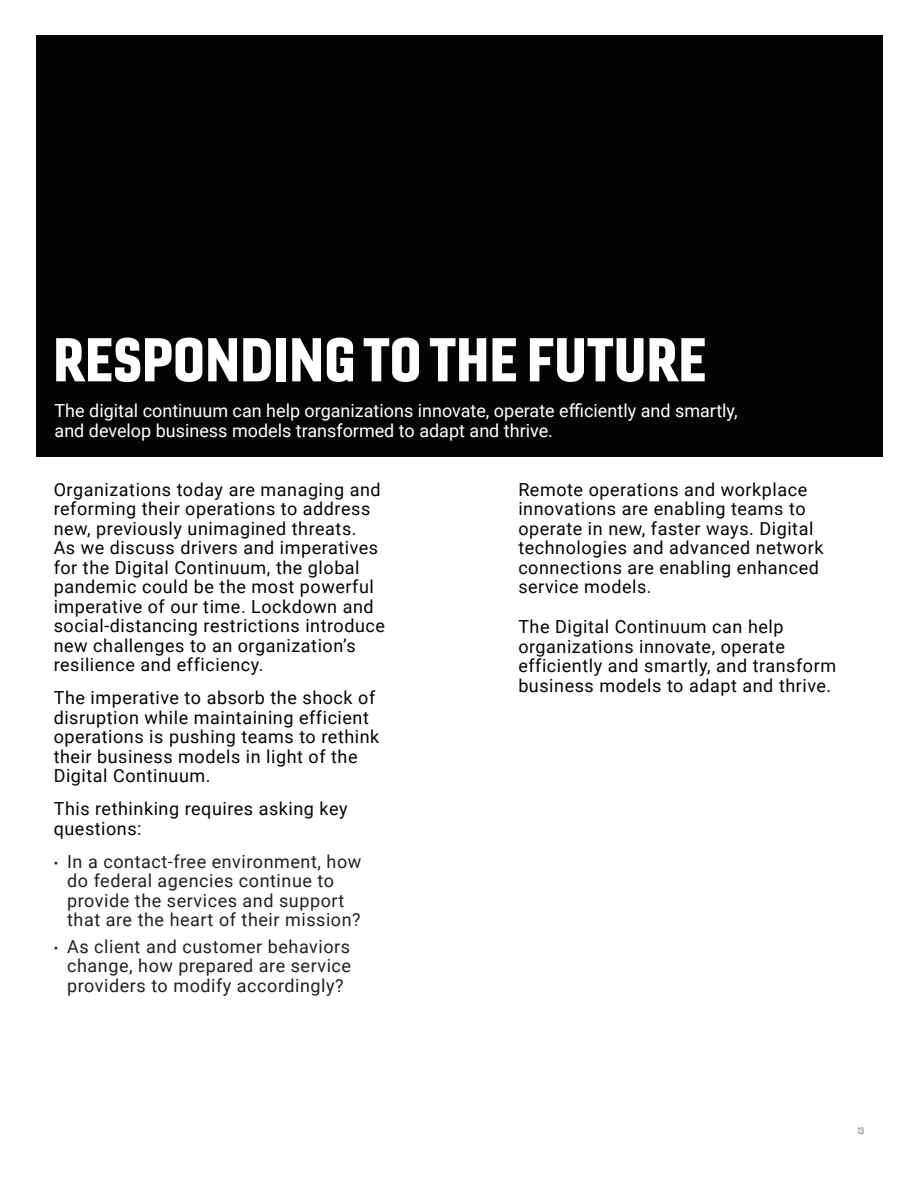
<style>
.page{position:relative;width:918px;height:1188px;background:#fff}
.page>*{position:absolute;margin:0;border:0;box-sizing:border-box;transform-origin:0 0}
.Cover_headline_40pt{font:60px "Gineso Con Bla";color:#fff}
.Body_Copy_12pt{font:18px/19.5px "Roboto";letter-spacing:.03em;color:#040503}
.t1{font:18px/19.5px "Roboto";letter-spacing:.03em;color:#231f20}
.Call_out_paragraph_-_left{font:18px/19.5px "Roboto";color:#fff}
.Page____Footer{font:9px "Gineso Con Boo";color:#54565b}
.s1{font-size:13.5px}
</style>
<div class="page">
<div style="left:36px;top:35px;width:847px;height:422px;background:#040503"></div>
<p class="Cover_headline_40pt" style="left:53px;top:320px;width:655px">RESPONDING TO THE FUTURE</p>
<p class="Call_out_paragraph_-_left" style="left:55px;top:400px;width:685px">The digital continuum can help organizations innovate, operate efficiently and smartly, and develop business models transformed to adapt and thrive.</p>
<p class="Body_Copy_12pt" style="left:54px;top:479px;width:333px">Organizations today are managing and reforming their operations to address new, previously unimagined threats.<br>As we discuss drivers and imperatives for the Digital Continuum, the global pandemic could be the most powerful imperative of our time. Lockdown and social-distancing restrictions introduce new challenges to an organization’s resilience and efficiency.</p>
<p class="Body_Copy_12pt" style="left:54px;top:688px;width:327px">The imperative to absorb the shock of disruption while maintaining efficient operations is pushing teams to rethink their business models in light of the Digital Continuum.</p>
<p class="Body_Copy_12pt" style="left:54px;top:799px;width:295px">This rethinking requires asking key questions:</p>
<p class="t1" style="left:67px;top:851px;width:296px;text-indent:-14px"><span class="s1">•</span> In a contact-free environment, how do federal agencies continue to provide the services and support that are the heart of their mission?</p>
<p class="t1" style="left:67px;top:936px;width:285px;text-align:justify;text-indent:-14px"><span class="s1">•</span> As client and customer behaviors change, how prepared are service providers to modify accordingly?</p>
<p class="Body_Copy_12pt" style="left:518px;top:479px;width:307px">Remote operations and workplace innovations are enabling teams to operate in new, faster ways. Digital technologies and advanced network connections are enabling enhanced service models.</p>
<p class="Body_Copy_12pt" style="left:518px;top:616px;width:319px">The Digital Continuum can help organizations innovate, operate efficiently and smartly, and transform business models to adapt and thrive.</p>
<p class="Page____Footer" style="left:858px;top:1125px;width:8px">13</p>
</div>
